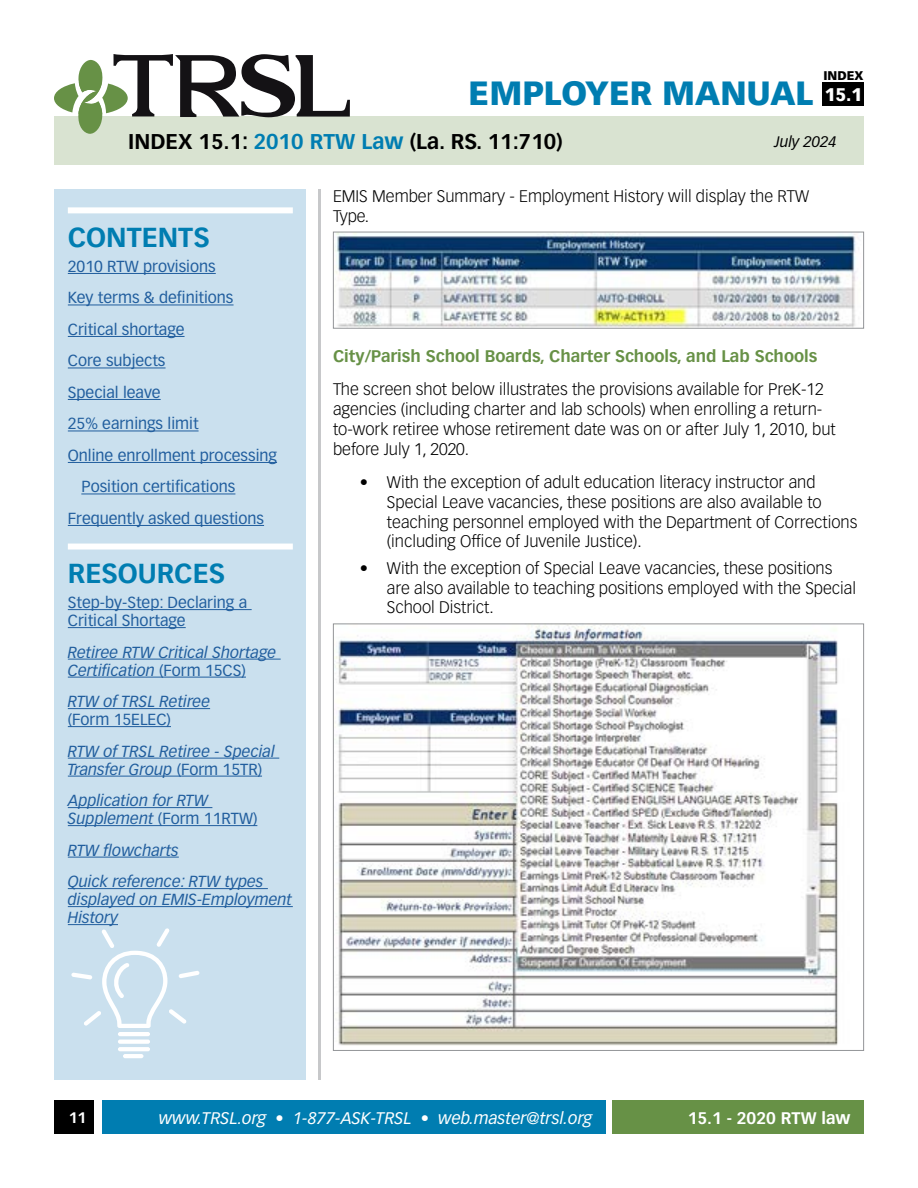
<style>
.page{position:relative;width:918px;height:1188px;background:#fff}
.page>*{position:absolute;margin:0;border:0;box-sizing:border-box;transform-origin:0 0}
.t1{font:900 33px "Vectora LT Pro";color:#007db1}
.t2{font:700 27px "Vectora LT Pro";color:#007db1}
.t3{font:700 21px "Vectora LT Pro";color:#000}
.t4{font:900 18px "Vectora LT Pro";color:#fff}
.t5{font:300 16.5px/19.8px "Vectora LT Pro";color:#000}
.t6{font:700 16.5px "Vectora LT Pro";color:#679146}
.t7{font:italic 16.5px "Vectora LT Pro";color:#fff}
.t8{font:700 16.5px "Vectora LT Pro";color:#fff}
.t9{font:italic 15.75px/18px "Vectora LT Pro";color:#215e9e}
.t10{font:15.75px/18px "Vectora LT Pro";color:#215e9e}
.t11{font:italic 15px "Vectora LT Pro";color:#000}
.t12{font:700 15px "Vectora LT Pro";color:#fff}
.t13{font:900 12.3px "Vectora LT Pro";color:#000}
.s1{color:#007db1}
.s2{font-style:normal}
</style>
<div class="page">
<div style="left:54px;top:117px;width:810px;height:48px;background:#d9e3d1"></div>
<svg style="left:54px;top:54px;width:296px;height:80px"></svg>
<hr style="left:318px;top:189px;width:3px;height:891px;background:#c7c8ca">
<div style="left:54px;top:189px;width:252px;height:891px;background:#cae0ee"></div>
<div style="left:612px;top:1101px;width:252px;height:33px;background:#679146"></div>
<div style="left:103px;top:1101px;width:503px;height:33px;background:#007db1"></div>
<svg style="left:71px;top:928px;width:129px;height:100px"></svg>
<hr style="left:118px;top:1032px;width:32px;height:4px;background:#fff;border-radius:2px">
<hr style="left:118px;top:1040px;width:32px;height:4px;background:#fff;border-radius:2px">
<hr style="left:118px;top:1047px;width:32px;height:4px;background:#fff;border-radius:2px">
<hr style="left:123px;top:1054px;width:21px;height:4px;background:#fff;border-radius:2px">
<div style="left:54px;top:1101px;width:40px;height:33px;background:#000"></div>
<div style="left:823px;top:83px;width:41px;height:23px;background:#000"></div>
<div style="left:68px;top:207px;width:225px;height:6px;background:#fff"></div>
<hr style="left:68px;top:273px;width:148px;height:1px;background:#215e9e">
<hr style="left:68px;top:305px;width:166px;height:1px;background:#215e9e">
<hr style="left:68px;top:336px;width:117px;height:1px;background:#215e9e">
<hr style="left:68px;top:368px;width:98px;height:1px;background:#215e9e">
<hr style="left:68px;top:399px;width:93px;height:1px;background:#215e9e">
<hr style="left:68px;top:431px;width:131px;height:1px;background:#215e9e">
<hr style="left:68px;top:462px;width:209px;height:1px;background:#215e9e">
<hr style="left:81px;top:494px;width:154px;height:1px;background:#215e9e">
<hr style="left:68px;top:525px;width:196px;height:1px;background:#215e9e">
<div style="left:68px;top:544px;width:225px;height:6px;background:#fff"></div>
<hr style="left:68px;top:609px;width:184px;height:1px;background:#215e9e">
<hr style="left:68px;top:627px;width:118px;height:1px;background:#215e9e">
<hr style="left:68px;top:659px;width:213px;height:1px;background:#215e9e">
<hr style="left:68px;top:677px;width:178px;height:1px;background:#215e9e">
<hr style="left:68px;top:708px;width:142px;height:1px;background:#215e9e">
<hr style="left:68px;top:726px;width:103px;height:1px;background:#215e9e">
<hr style="left:68px;top:758px;width:211px;height:1px;background:#215e9e">
<hr style="left:68px;top:776px;width:194px;height:1px;background:#215e9e">
<hr style="left:68px;top:807px;width:144px;height:1px;background:#215e9e">
<hr style="left:68px;top:825px;width:189px;height:1px;background:#215e9e">
<hr style="left:68px;top:857px;width:111px;height:1px;background:#215e9e">
<hr style="left:68px;top:888px;width:200px;height:1px;background:#215e9e">
<hr style="left:68px;top:906px;width:225px;height:1px;background:#215e9e">
<hr style="left:68px;top:924px;width:50px;height:1px;background:#215e9e">
<img style="left:335px;top:234px;width:521px;height:93px">
<div style="left:333px;top:232px;width:531px;height:97px;border:1px solid #939598"></div>
<img style="left:335px;top:626px;width:503px;height:420px">
<h1 class="t1" style="left:469px;top:73px;width:346px">EMPLOYER MANUAL</h1>
<p class="t13" style="left:823px;top:68px;width:42px">INDEX</p>
<p class="t4" style="left:825px;top:84px;width:39px">15.1</p>
<p class="t3" style="left:128px;top:129px;width:436px">INDEX 15.1: <span class="s1">2010 RTW Law</span> (La. RS. 11:710)</p>
<p class="t11" style="left:774px;top:132px;width:64px">July 2024</p>
<h2 class="t2" style="left:68px;top:221px;width:143px">CONTENTS</h2>
<p class="t10" style="left:68px;top:257px;width:149px">2010 RTW provisions</p>
<p class="t10" style="left:68px;top:289px;width:167px">Key terms &amp; definitions</p>
<p class="t10" style="left:68px;top:320px;width:118px">Critical shortage</p>
<p class="t10" style="left:68px;top:352px;width:99px">Core subjects</p>
<p class="t10" style="left:68px;top:383px;width:94px">Special leave</p>
<p class="t10" style="left:68px;top:415px;width:132px">25% earnings limit</p>
<p class="t10" style="left:68px;top:446px;width:211px">Online enrollment processing</p>
<p class="t10" style="left:81px;top:478px;width:156px">Position certifications</p>
<p class="t10" style="left:68px;top:509px;width:198px">Frequently asked questions</p>
<h2 class="t2" style="left:68px;top:557px;width:159px">RESOURCES</h2>
<p class="t10" style="left:68px;top:593px;width:181px">Step-by-Step: Declaring a<br>Critical Shortage</p>
<p class="t9" style="left:68px;top:643px;width:210px">Retiree RTW Critical Shortage<br>Certification <span class="s2">(Form 15CS)</span></p>
<p class="t9" style="left:68px;top:693px;width:144px">RTW of TRSL Retiree</p>
<p class="t10" style="left:68px;top:710px;width:105px">(Form 15ELEC)</p>
<p class="t9" style="left:68px;top:742px;width:209px">RTW of TRSL Retiree - Special<br>Transfer Group <span class="s2">(Form 15TR)</span></p>
<p class="t9" style="left:68px;top:792px;width:191px">Application for RTW<br>Supplement <span class="s2">(Form 11RTW)</span></p>
<p class="t9" style="left:68px;top:834px;width:197px;line-height:31.5px">RTW flowcharts<br>Quick reference: RTW types</p>
<p class="t9" style="left:68px;top:891px;width:226px">displayed on EMIS-Employment<br>History</p>
<p class="t5" style="left:333px;top:186px;width:478px">EMIS Member Summary - Employment History will display the RTW<br>Type.</p>
<p class="t6" style="left:333px;top:346px;width:486px">City/Parish School Boards, Charter Schools, and Lab Schools</p>
<p class="t5" style="left:333px;top:379px;width:504px">The screen shot below illustrates the provisions available for PreK-12 agencies (including charter and lab schools) when enrolling a return&shy;to-work retiree whose retirement date was on or after July 1, 2010, but before July 1, 2020.</p>
<p class="t5" style="left:387px;top:472px;width:472px;text-indent:-27px">• With the exception of adult education literacy instructor and Special Leave vacancies, these positions are also available to teaching personnel employed with the Department of Corrections (including Office of Juvenile Justice).</p>
<p class="t5" style="left:387px;top:558px;width:471px;text-indent:-27px">• With the exception of Special Leave vacancies, these positions are also available to teaching positions employed with the Special<br>School District.</p>
<p class="t12" style="left:69px;top:1109px;width:19px">11</p>
<p class="t7" style="left:159px;top:1108px;width:435px">www.TRSL.org <span class="s2">•</span> 1-877-ASK-TRSL <span class="s2">•</span> web.master@trsl.org</p>
<p class="t8" style="left:688px;top:1108px;width:164px">15.1 - 2020 RTW law</p>
</div>
